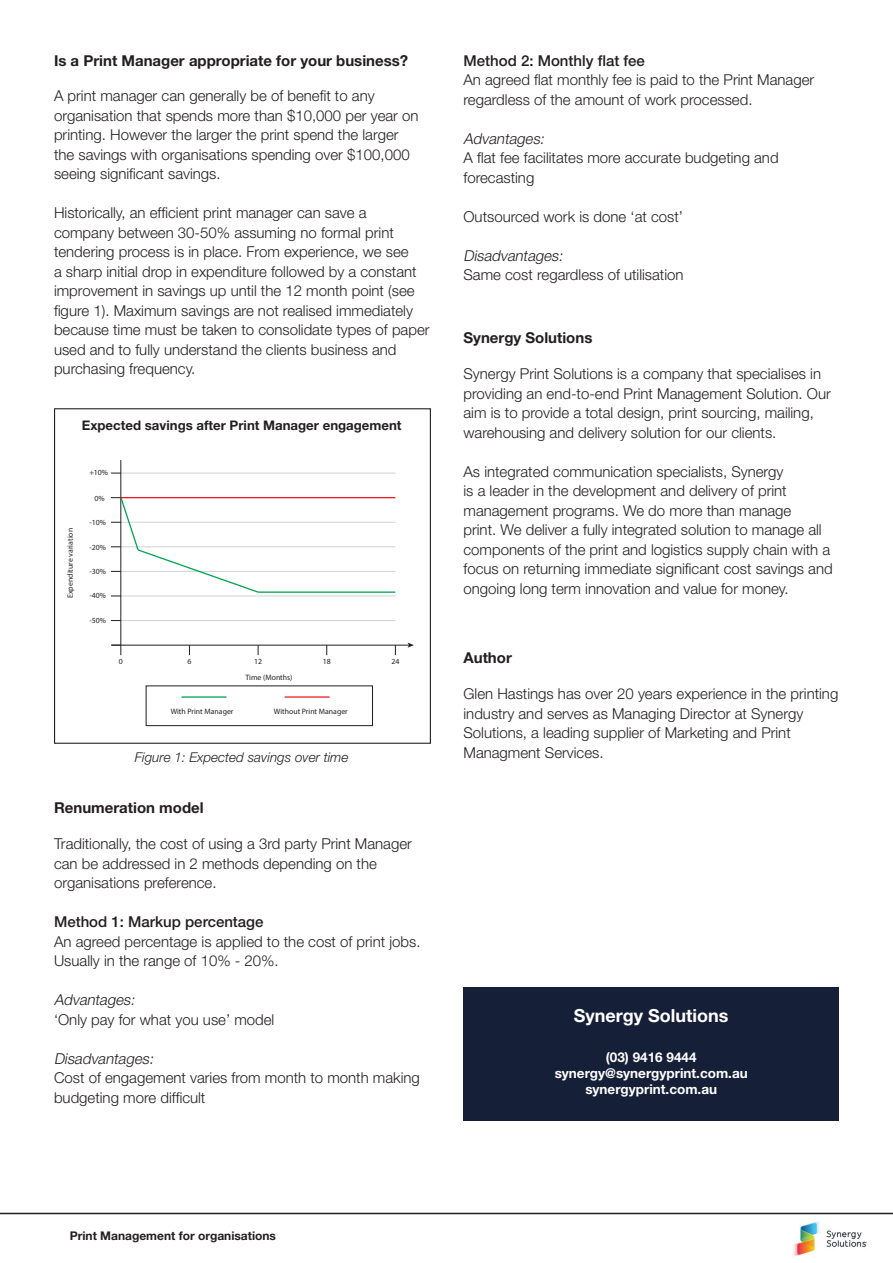
<style>
.page{position:relative;width:893px;height:1263px;background:#fff}
.page>*{position:absolute;margin:0;border:0;box-sizing:border-box;transform-origin:0 0}
.t1{font:700 18px "Helvetica Neue";color:#fff}
.t2{font:300 15px/19.5px "Helvetica Neue";color:#231f20}
.t3{font:700 15px "Helvetica Neue";color:#231f20}
.t4{font:500 15px "Helvetica Neue";color:#231f20}
.t5{font:italic 300 15px "Helvetica Neue";color:#231f20}
.t6{font:700 13.5px "Helvetica Neue";color:#fff}
.t7{font:italic 300 13.5px "Helvetica Neue";color:#231f20}
.t8{font:700 13.2px "Helvetica Neue";color:#231f20}
.t9{font:700 12px "Helvetica Neue";color:#231f20}
.t10{font:7.8px "Myriad Pro";color:#231f20}
.s1{font-style:italic}
</style>
<div class="page">
<div style="left:463px;top:987px;width:376px;height:134px;background:#151f37"></div>
<hr style="left:258px;top:591px;width:137px;height:2px;background:#00a54f">
<hr style="left:121px;top:522px;width:274px;height:1px;background:#d1d2d4">
<hr style="left:121px;top:546px;width:274px;height:1px;background:#d1d2d4">
<hr style="left:121px;top:571px;width:274px;height:1px;background:#d1d2d4">
<hr style="left:121px;top:596px;width:274px;height:1px;background:#d1d2d4">
<hr style="left:121px;top:620px;width:274px;height:1px;background:#d1d2d4">
<hr style="left:121px;top:473px;width:274px;height:1px;background:#d1d2d4">
<hr style="left:120px;top:460px;width:1px;height:195px;background:#231f20">
<hr style="left:112px;top:645px;width:297px;height:1px;background:#231f20">
<svg style="left:408px;top:642px;width:6px;height:6px"></svg>
<svg style="left:111px;top:496px;width:149px;height:101px"></svg>
<hr style="left:121px;top:497px;width:274px;height:1px;background:#ee1d23">
<hr style="left:181px;top:696px;width:45px;height:2px;background:#00a54f">
<hr style="left:285px;top:696px;width:45px;height:2px;background:#ee1d23">
<div style="left:146px;top:685px;width:227px;height:41px;border:1px solid #231f20"></div>
<div style="left:54px;top:408px;width:377px;height:336px;border:1px solid #231f20"></div>
<hr style="left:0;top:1213px;width:893px;height:1px;background:#231f20">
<img style="left:793px;top:1221px;width:73px;height:35px">
<p class="t3" style="left:54px;top:51px;width:356px">Is a Print Manager appropriate for your business?</p>
<p class="t2" style="left:54px;top:86px;width:366px">A print manager can generally be of benefit to any organisation that spends more than $10,000 per year on printing. However the larger the print spend the larger the savings with organisations spending over $100,000 seeing significant savings.</p>
<p class="t2" style="left:54px;top:203px;width:377px">Historically, an efficient print manager can save a company between 30-50% assuming no formal print tendering process is in place. From experience, we see<br>a sharp initial drop in expenditure followed by a constant improvement in savings up until the 12 month point (see figure 1). Maximum savings are not realised immediately because time must be taken to consolidate types of paper used and to fully understand the clients business and purchasing frequency.</p>
<p class="t8" style="left:82px;top:417px;width:321px">Expected savings after Print Manager engagement</p>
<p class="t10" style="left:65px;top:598px;width:71px;rotate:-90deg">Expenditure variation</p>
<p class="t10" style="left:89px;top:467px;width:20px">+10%</p>
<p class="t10" style="left:95px;top:494px;width:12px">0%</p>
<p class="t10" style="left:89px;top:517px;width:18px">-10%</p>
<p class="t10" style="left:89px;top:542px;width:18px">-20%</p>
<p class="t10" style="left:89px;top:567px;width:18px">-30%</p>
<p class="t10" style="left:89px;top:590px;width:18px">-40%</p>
<p class="t10" style="left:89px;top:615px;width:18px">-50%</p>
<p class="t10" style="left:119px;top:656px;width:6px">0</p>
<p class="t10" style="left:187px;top:656px;width:6px">6</p>
<p class="t10" style="left:254px;top:656px;width:10px">12</p>
<p class="t10" style="left:323px;top:656px;width:10px">18</p>
<p class="t10" style="left:391px;top:656px;width:10px">24</p>
<p class="t10" style="left:245px;top:673px;width:49px">Time (Months)</p>
<p class="t10" style="left:171px;top:706px;width:64px">With Print Manager</p>
<p class="t10" style="left:274px;top:706px;width:76px">Without Print Manager</p>
<p class="t7" style="left:135px;top:749px;width:215px">Figure 1: Expected savings over time</p>
<p class="t3" style="left:54px;top:799px;width:151px">Renumeration model</p>
<p class="t2" style="left:54px;top:834px;width:359px">Traditionally, the cost of using a 3rd party Print Manager can be addressed in 2 methods depending on the organisations preference.</p>
<p class="t4" style="left:54px;top:913px;width:211px">Method 1: Markup percentage</p>
<p class="t2" style="left:54px;top:931px;width:368px">An agreed percentage is applied to the cost of print jobs.<br>Usually in the range of 10% - 20%.</p>
<p class="t5" style="left:54px;top:990px;width:85px">Advantages:</p>
<p class="t2" style="left:54px;top:1009px;width:222px">‘Only pay for what you use’ model</p>
<p class="t5" style="left:54px;top:1049px;width:104px">Disadvantages:</p>
<p class="t2" style="left:54px;top:1068px;width:367px">Cost of engagement varies from month to month making budgeting more difficult</p>
<p class="t4" style="left:463px;top:51px;width:183px">Method 2: Monthly flat fee</p>
<p class="t2" style="left:463px;top:70px;width:352px">An agreed flat monthly fee is paid to the Print Manager regardless of the amount of work processed.</p>
<p class="t5" style="left:463px;top:129px;width:85px">Advantages:</p>
<p class="t2" style="left:463px;top:148px;width:317px">A flat fee facilitates more accurate budgeting and forecasting</p>
<p class="t2" style="left:463px;top:206px;width:221px">Outsourced work is done ‘at cost’</p>
<p class="t2" style="left:463px;top:245px;width:222px"><span class="s1">Disadvantages:<br></span>Same cost regardless of utilisation</p>
<p class="t3" style="left:463px;top:329px;width:130px">Synergy Solutions</p>
<p class="t2" style="left:463px;top:364px;width:369px">Synergy Print Solutions is a company that specialises in providing an end-to-end Print Management Solution. Our aim is to provide a total design, print sourcing, mailing, warehousing and delivery solution for our clients.</p>
<p class="t2" style="left:463px;top:461px;width:371px">As integrated communication specialists, Synergy<br>is a leader in the development and delivery of print management programs. We do more than manage<br>print. We deliver a fully integrated solution to manage all components of the print and logistics supply chain with a focus on returning immediate significant cost savings and ongoing long term innovation and value for money.</p>
<p class="t3" style="left:463px;top:649px;width:50px">Author</p>
<p class="t2" style="left:463px;top:684px;width:376px">Glen Hastings has over 20 years experience in the printing industry and serves as Managing Director at Synergy Solutions, a leading supplier of Marketing and Print Managment Services.</p>
<p class="t1" style="left:574px;top:1004px;width:156px">Synergy Solutions</p>
<p class="t6" style="left:606px;top:1049px;width:92px">(03) 9416 9444</p>
<p class="t6" style="left:555px;top:1065px;width:195px">synergy@synergyprint.com.au</p>
<p class="t6" style="left:585px;top:1081px;width:133px">synergyprint.com.au</p>
<p class="t9" style="left:70px;top:1228px;width:208px">Print Management for organisations</p>
</div>
